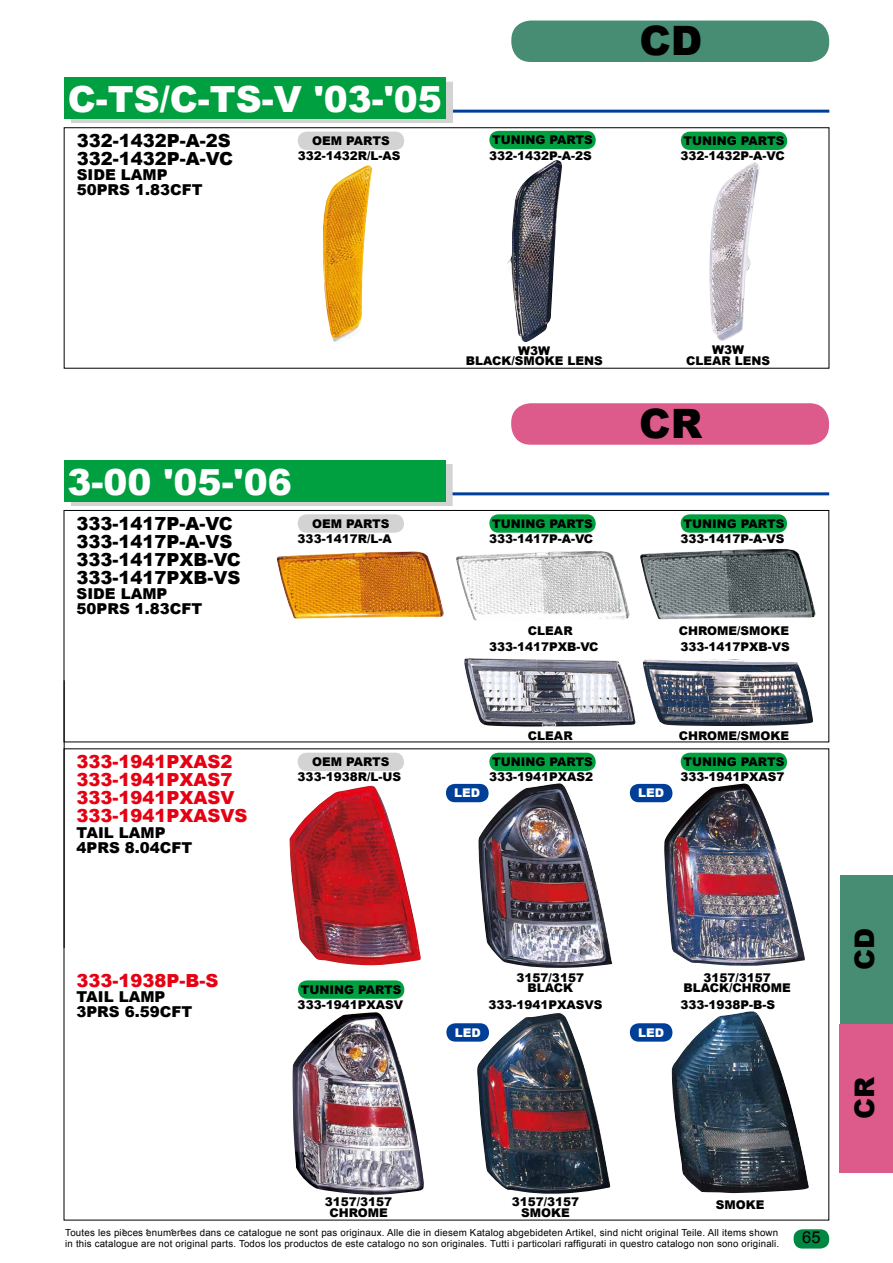
<style>
.page{position:relative;width:893px;height:1263px;background:#fff}
.page>*{position:absolute;margin:0;border:0;box-sizing:border-box;transform-origin:0 0}
.t1{font:900 40.5px "Arial";color:#000}
.t2{font:900 36px "Arial";color:#fff}
.t3{font:900 27px "Arial";color:#000}
.t4{font:900 18px/18px "Arial";color:#000}
.t5{font:900 18px/18px "Arial";color:#e60012}
.t6{font:16.5px "Arial";color:#000}
.t7{font:900 15px/15px "Arial";color:#000}
.t8{font:900 12px/10.5px "Arial";color:#000;text-align:center}
.t9{font:900 12px "Arial";color:#fff}
.t10{font:9.75px/10.5px "Arial";letter-spacing:.02em;color:#000}
</style>
<div class="page">
<div style="left:793px;top:1229px;width:36px;height:19px;background:#008842;border-radius:9px"></div>
<div style="left:840px;top:875px;width:53px;height:149px;background:#468d74"></div>
<hr style="left:446px;top:110px;width:383px;height:3px;background:#003f98">
<div style="left:71px;top:82px;width:382px;height:41px;background:#d3d3d4"></div>
<div style="left:64px;top:77px;width:382px;height:42px;background:#00a041"></div>
<div style="left:511px;top:21px;width:318px;height:41px;background:#468d74;border-radius:20px"></div>
<img style="left:323px;top:165px;width:49px;height:177px">
<div style="left:64px;top:127px;width:765px;height:242px;border:1px solid #000"></div>
<div style="left:298px;top:132px;width:106px;height:18px;background:#d3d3d4;border-radius:9px"></div>
<div style="left:681px;top:132px;width:106px;height:18px;background:#00a041;border-radius:9px"></div>
<div style="left:489px;top:131px;width:107px;height:18px;background:#00a041;border-radius:9px"></div>
<img style="left:507px;top:160px;width:55px;height:182px">
<img style="left:709px;top:162px;width:50px;height:179px">
<hr style="left:64px;top:680px;width:1px;height:268px;background:#000">
<hr style="left:446px;top:492px;width:383px;height:3px;background:#003f98">
<div style="left:71px;top:464px;width:382px;height:42px;background:#d3d3d4"></div>
<div style="left:64px;top:460px;width:382px;height:42px;background:#00a041"></div>
<div style="left:511px;top:403px;width:318px;height:42px;background:#dd5b8a;border-radius:20px"></div>
<img style="left:276px;top:551px;width:168px;height:68px">
<div style="left:64px;top:510px;width:765px;height:232px;border:1px solid #000"></div>
<div style="left:298px;top:514px;width:106px;height:19px;background:#d3d3d4;border-radius:9px"></div>
<div style="left:681px;top:514px;width:106px;height:19px;background:#00a041;border-radius:9px"></div>
<div style="left:489px;top:514px;width:107px;height:19px;background:#00a041;border-radius:9px"></div>
<img style="left:289px;top:786px;width:132px;height:180px">
<div style="left:298px;top:753px;width:106px;height:18px;background:#d3d3d4;border-radius:9px"></div>
<div style="left:681px;top:753px;width:106px;height:18px;background:#00a041;border-radius:9px"></div>
<div style="left:489px;top:753px;width:107px;height:18px;background:#00a041;border-radius:9px"></div>
<img style="left:456px;top:551px;width:174px;height:70px">
<img style="left:640px;top:549px;width:176px;height:71px">
<img style="left:464px;top:658px;width:172px;height:69px">
<img style="left:642px;top:659px;width:171px;height:67px">
<img style="left:476px;top:783px;width:137px;height:185px">
<img style="left:663px;top:783px;width:142px;height:183px">
<img style="left:292px;top:1012px;width:132px;height:183px">
<img style="left:477px;top:1013px;width:134px;height:181px">
<div style="left:298px;top:980px;width:106px;height:19px;background:#00a041;border-radius:9px"></div>
<img style="left:672px;top:1011px;width:137px;height:183px">
<div style="left:446px;top:784px;width:43px;height:18px;background:#003f98;border-radius:9px"></div>
<div style="left:630px;top:784px;width:42px;height:18px;background:#003f98;border-radius:9px"></div>
<div style="left:446px;top:1023px;width:43px;height:18px;background:#003f98;border-radius:9px"></div>
<div style="left:630px;top:1023px;width:42px;height:18px;background:#003f98;border-radius:9px"></div>
<div style="left:840px;top:1024px;width:53px;height:149px;background:#dd5b8a"></div>
<h2 class="t2" style="left:68px;top:73px;width:376px">C-TS/C-TS-V '03-'05</h2>
<h1 class="t1" style="left:639px;top:11px;width:65px">CD</h1>
<h3 class="t4" style="left:77px;top:131px;width:158px">332-1432P-A-2S<br>332-1432P-A-VC</h3>
<p class="t7" style="left:77px;top:167px;width:127px">SIDE LAMP<br>50PRS 1.83CFT</p>
<p class="t8" style="left:489px;top:132px;width:105px;line-height:15.1px;text-align:left">TUNING PARTS<br>332-1432P-A-2S</p>
<p class="t8" style="left:312px;top:135px;width:79px">OEM PARTS</p>
<p class="t8" style="left:684px;top:135px;width:102px">TUNING PARTS</p>
<p class="t8" style="left:298px;top:150px;width:104px">332-1432R/L-AS</p>
<p class="t8" style="left:680px;top:150px;width:106px">332-1432P-A-VC</p>
<p class="t8" style="left:466px;top:345px;width:139px">W3W<br>BLACK/SMOKE LENS</p>
<p class="t8" style="left:686px;top:344px;width:85px">W3W<br>CLEAR LENS</p>
<h2 class="t2" style="left:68px;top:456px;width:226px">3-00 '05-'06</h2>
<h1 class="t1" style="left:639px;top:394px;width:65px">CR</h1>
<h3 class="t4" style="left:77px;top:514px;width:166px">333-1417P-A-VC<br>333-1417P-A-VS<br>333-1417PXB-VC<br>333-1417PXB-VS</h3>
<p class="t7" style="left:77px;top:586px;width:127px">SIDE LAMP<br>50PRS 1.83CFT</p>
<h3 class="t5" style="left:77px;top:752px;width:173px">333-1941PXAS2<br>333-1941PXAS7<br>333-1941PXASV<br>333-1941PXASVS</h3>
<p class="t7" style="left:77px;top:824px;width:117px">TAIL LAMP<br>4PRS 8.04CFT</p>
<h3 class="t5" style="left:76px;top:971px;width:144px">333-1938P-B-S</h3>
<p class="t7" style="left:76px;top:989px;width:117px">TAIL LAMP<br>3PRS 6.59CFT</p>
<p class="t8" style="left:312px;top:518px;width:79px">OEM PARTS</p>
<p class="t8" style="left:683px;top:518px;width:102px">TUNING PARTS</p>
<p class="t8" style="left:298px;top:533px;width:96px">333-1417R/L-A</p>
<p class="t8" style="left:680px;top:533px;width:106px">333-1417P-A-VS</p>
<p class="t8" style="left:489px;top:516px;width:106px;line-height:15.1px;text-align:left">TUNING PARTS<br>333-1417P-A-VC</p>
<p class="t8" style="left:528px;top:625px;width:46px">CLEAR</p>
<p class="t8" style="left:679px;top:625px;width:112px">CHROME/SMOKE</p>
<p class="t8" style="left:489px;top:641px;width:111px">333-1417PXB-VC</p>
<p class="t8" style="left:680px;top:641px;width:111px">333-1417PXB-VS</p>
<p class="t8" style="left:528px;top:730px;width:46px">CLEAR</p>
<p class="t8" style="left:679px;top:730px;width:112px">CHROME/SMOKE</p>
<p class="t8" style="left:312px;top:756px;width:79px">OEM PARTS</p>
<p class="t8" style="left:683px;top:756px;width:102px">TUNING PARTS</p>
<p class="t8" style="left:298px;top:771px;width:105px">333-1938R/L-US</p>
<p class="t8" style="left:680px;top:771px;width:106px">333-1941PXAS7</p>
<p class="t8" style="left:489px;top:754px;width:106px;line-height:15.1px;text-align:left">TUNING PARTS<br>333-1941PXAS2</p>
<p class="t9" style="left:454px;top:784px;width:28px">LED</p>
<p class="t9" style="left:638px;top:784px;width:28px">LED</p>
<p class="t8" style="left:298px;top:982px;width:107px;line-height:15.1px;text-align:left">TUNING PARTS<br>333-1941PXASV</p>
<p class="t8" style="left:517px;top:971px;width:69px">3157/3157<br>BLACK</p>
<p class="t8" style="left:683px;top:971px;width:109px">3157/3157<br>BLACK/CHROME</p>
<p class="t8" style="left:488px;top:999px;width:116px">333-1941PXASVS</p>
<p class="t8" style="left:680px;top:999px;width:96px">333-1938P-B-S</p>
<p class="t9" style="left:455px;top:1024px;width:28px">LED</p>
<p class="t9" style="left:638px;top:1024px;width:28px">LED</p>
<p class="t8" style="left:325px;top:1196px;width:69px">3157/3157<br>CHROME</p>
<p class="t8" style="left:512px;top:1196px;width:69px">3157/3157<br>SMOKE</p>
<p class="t8" style="left:716px;top:1199px;width:50px">SMOKE</p>
<p class="t10" style="left:65px;top:1227px;width:715px">Toutes les pieces enumerees dans ce catalogue ne sont pas originaux. Alle die in diesem Katalog abgebideten Artikel, sind nicht original Teile. All items shown in this catalogue are not original parts. Todos los productos de este catalogo no son originales. Tutti i particolari raffigurati in questro catalogo non sono originali.</p>
<h3 class="t6" style="left:802px;top:1227px;width:20px">65</h3>
<h3 class="t3" style="left:845px;top:970px;width:44px;rotate:-90deg">CD</h3>
<h3 class="t3" style="left:845px;top:1119px;width:44px;rotate:-90deg">CR</h3>
</div>
